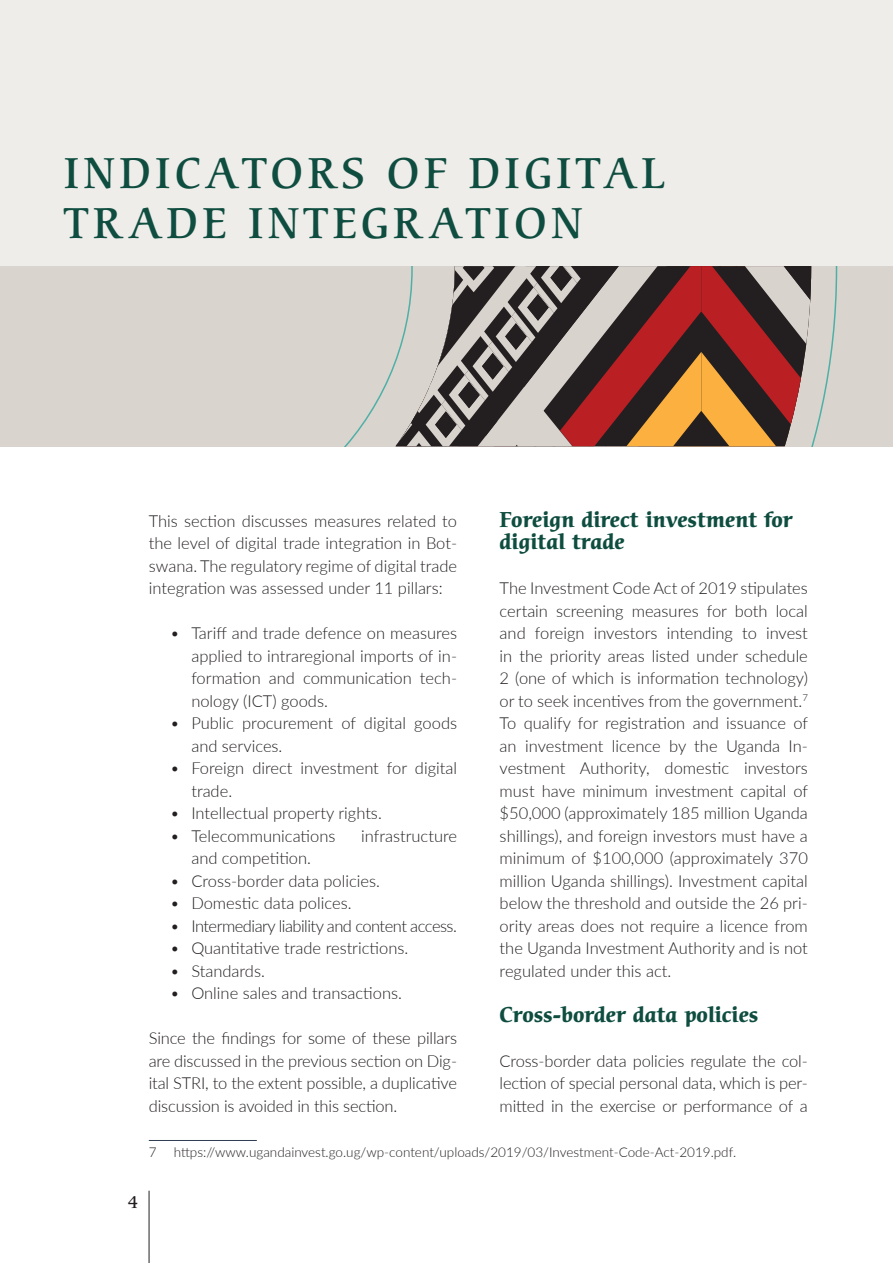
<style>
.page{position:relative;width:893px;height:1263px;background:#fff}
.page>*{position:absolute;margin:0;border:0;box-sizing:border-box;transform-origin:0 0}
.t1{font:500 42px/50.4px "Cerigo Std";letter-spacing:.1em;color:#0e4d3f}
._02_Head_2{font:700 21px/22.5px "Cerigo Std";color:#0e4d3f}
._00_Body_text{font:300 16.5px/22.5px "Lato";color:#231f20;text-align:justify}
._00_Body_text-2{font:300 16.5px "Lato";letter-spacing:-.03em;color:#231f20}
.t2{font:500 16.5px "Cerigo Std";color:#231f20}
._06_Footnote{font:300 13.5px "Lato";color:#231f20}
</style>
<div class="page">
<div style="left:0;top:0;width:893px;height:446px;background:#eeedea"></div>
<div style="left:0;top:266px;width:893px;height:180px;background:#dad4ce"></div>
<svg style="left:345px;top:266px;width:492px;height:180px"></svg>
<hr style="left:149px;top:1191px;width:1px;height:72px;background:#231f20">
<hr style="left:149px;top:1140px;width:108px;height:1px;background:#2f3d52">
<p class="t1" style="left:64px;top:149px;width:602px">INDICATORS OF DIGITAL<br>TRADE INTEGRATION</p>
<p class="_02_Head_2" style="left:500px;top:508px;width:294px">Foreign direct investment for digital trade</p>
<p class="_00_Body_text" style="left:500px;top:576px;width:310px">The Investment Code Act of 2019 stipulates certain screening measures for both local and foreign investors intending to invest in the priority areas listed under schedule 2 (one of which is information technology) or to seek incentives from the government.<sup>7<br></sup>To qualify for registration and issuance of an investment licence by the Uganda In&shy;vestment Authority, domestic investors must have minimum investment capital of $50,000 (approximately 185 million Uganda shillings), and foreign investors must have a minimum of $100,000 (approximately 370 million Uganda shillings). Investment capital below the threshold and outside the 26 pri&shy;ority areas does not require a licence from the Uganda Investment Authority and is not regulated under this act.</p>
<p class="_02_Head_2" style="left:500px;top:1003px;width:260px">Cross-border data policies</p>
<p class="_00_Body_text" style="left:500px;top:1049px;width:310px">Cross-border data policies regulate the col&shy;lection of special personal data, which is per&shy;mitted in the exercise or performance of a</p>
<p class="_00_Body_text" style="left:149px;top:509px;width:310px">This section discusses measures related to the level of digital trade integration in Bot&shy;swana. The regulatory regime of digital trade integration was assessed under 11 pillars:</p>
<p class="_00_Body_text" style="left:191px;top:621px;width:267px;text-indent:-21px">• Tariff and trade defence on measures applied to intraregional imports of in&shy;formation and communication tech&shy;nology (ICT) goods.</p>
<p class="_00_Body_text" style="left:191px;top:711px;width:267px;text-indent:-21px">• Public procurement of digital goods and services.</p>
<p class="_00_Body_text" style="left:191px;top:756px;width:267px;text-indent:-21px">• Foreign direct investment for digital trade.</p>
<p class="_00_Body_text" style="left:170px;top:801px;width:213px">• Intellectual property rights.</p>
<p class="_00_Body_text" style="left:170px;top:824px;width:167px">• Telecommunications</p>
<p class="_00_Body_text" style="left:361px;top:824px;width:97px">infrastructure</p>
<p class="_00_Body_text" style="left:191px;top:846px;width:121px">and competition.</p>
<p class="_00_Body_text" style="left:170px;top:869px;width:211px">• Cross-border data policies.</p>
<p class="_00_Body_text" style="left:170px;top:891px;width:183px">• Domestic data polices.</p>
<p class="_00_Body_text-2" style="left:170px;top:914px;width:288px">• Intermediary liability and content access.</p>
<p class="_00_Body_text" style="left:170px;top:936px;width:240px">• Quantitative trade restrictions.</p>
<p class="_00_Body_text" style="left:170px;top:959px;width:96px">• Standards.</p>
<p class="_00_Body_text" style="left:170px;top:981px;width:233px">• Online sales and transactions.</p>
<p class="_00_Body_text" style="left:149px;top:1026px;width:310px">Since the findings for some of these pillars are discussed in the previous section on Dig&shy;ital STRI, to the extent possible, a duplicative discussion is avoided in this section.</p>
<p class="_06_Footnote" style="left:149px;top:1142px;width:9px">7</p>
<p class="_06_Footnote" style="left:174px;top:1142px;width:564px">https://www.ugandainvest.go.ug/wp-content/uploads/2019/03/Investment-Code-Act-2019.pdf.</p>
<p class="t2" style="left:128px;top:1193px;width:12px">4</p>
</div>
